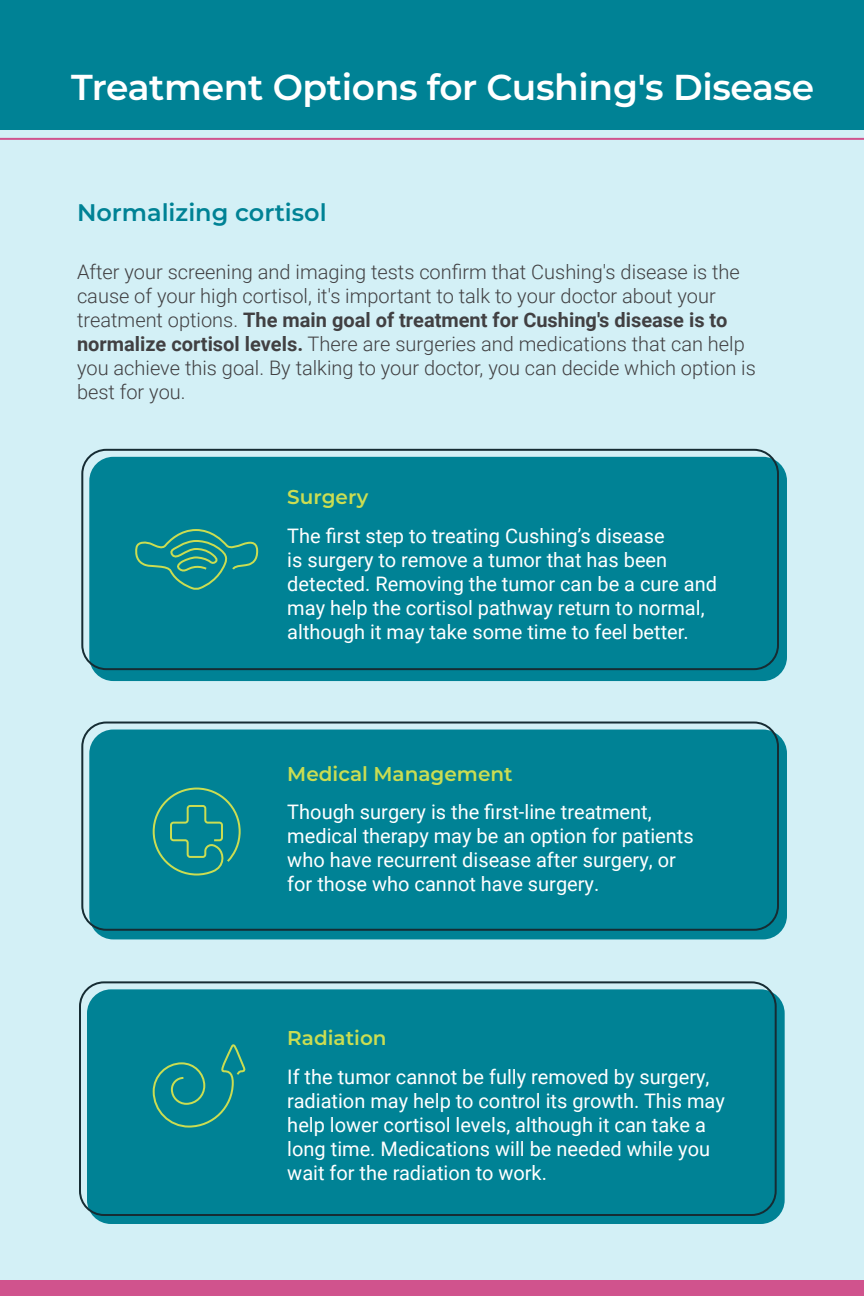
<style>
.page{position:relative;width:864px;height:1296px;background:#fff}
.page>*{position:absolute;margin:0;border:0;box-sizing:border-box;transform-origin:0 0}
.t1{font:600 36px "Montserrat";letter-spacing:-.01em;color:#fff}
.t2{font:600 24px "Montserrat";color:#008295}
.t3{font:20px/24px "Roboto";color:#fff}
.t4{font:300 20px/24px "Roboto";color:#414042}
.t5{font:600 20px "Montserrat";color:#cbdd52}
.s1{font-weight:700}
</style>
<div class="page">
<div style="left:0;top:130px;width:864px;height:1166px;background:#d3f0f6"></div>
<div style="left:0;top:0;width:864px;height:130px;background:#008295"></div>
<hr style="left:0;top:138px;width:864px;height:2px;background:#d0538d">
<div style="left:0;top:1280px;width:864px;height:16px;background:#d0538d"></div>
<div style="left:89px;top:457px;width:698px;height:224px;background:#008295;border-radius:24px"></div>
<div style="left:81px;top:449px;width:698px;height:221px;border:2px solid #162c33;border-radius:24px"></div>
<div style="left:87px;top:989px;width:698px;height:235px;background:#008295;border-radius:24px"></div>
<div style="left:79px;top:981px;width:698px;height:235px;border:2px solid #162c33;border-radius:24px"></div>
<div style="left:89px;top:730px;width:698px;height:209px;background:#008295;border-radius:24px"></div>
<div style="left:81px;top:722px;width:698px;height:209px;border:2px solid #162c33;border-radius:24px"></div>
<svg style="left:135px;top:529px;width:124px;height:61px"></svg>
<svg style="left:152px;top:1045px;width:94px;height:83px"></svg>
<svg style="left:152px;top:787px;width:89px;height:89px"></svg>
<h1 class="t1" style="left:71px;top:61px;width:745px">Treatment Options for Cushing's Disease</h1>
<p class="t2" style="left:77px;top:196px;width:251px">Normalizing cortisol</p>
<p class="t4" style="left:77px;top:259px;width:680px">After your screening and imaging tests confirm that Cushing's disease is the cause of your high cortisol, it's important to talk to your doctor about your treatment options. <span class="s1">The main goal of treatment for Cushing's disease is to normalize cortisol levels.</span> There are surgeries and medications that can help you achieve this goal. By talking to your doctor, you can decide which option is best for you.</p>
<p class="t5" style="left:287px;top:483px;width:82px">Surgery</p>
<p class="t3" style="left:287px;top:523px;width:431px">The first step to treating Cushing’s disease<br>is surgery to remove a tumor that has been detected. Removing the tumor can be a cure and may help the cortisol pathway return to normal, although it may take some time to feel better.</p>
<p class="t5" style="left:287px;top:759px;width:227px">Medical Management</p>
<p class="t3" style="left:287px;top:799px;width:408px">Though surgery is the first-line treatment, medical therapy may be an option for patients who have recurrent disease after surgery, or for those who cannot have surgery.</p>
<p class="t5" style="left:287px;top:1024px;width:101px">Radiation</p>
<p class="t3" style="left:287px;top:1064px;width:439px">If the tumor cannot be fully removed by surgery, radiation may help to control its growth. This may help lower cortisol levels, although it can take a long time. Medications will be needed while you wait for the radiation to work.</p>
</div>
